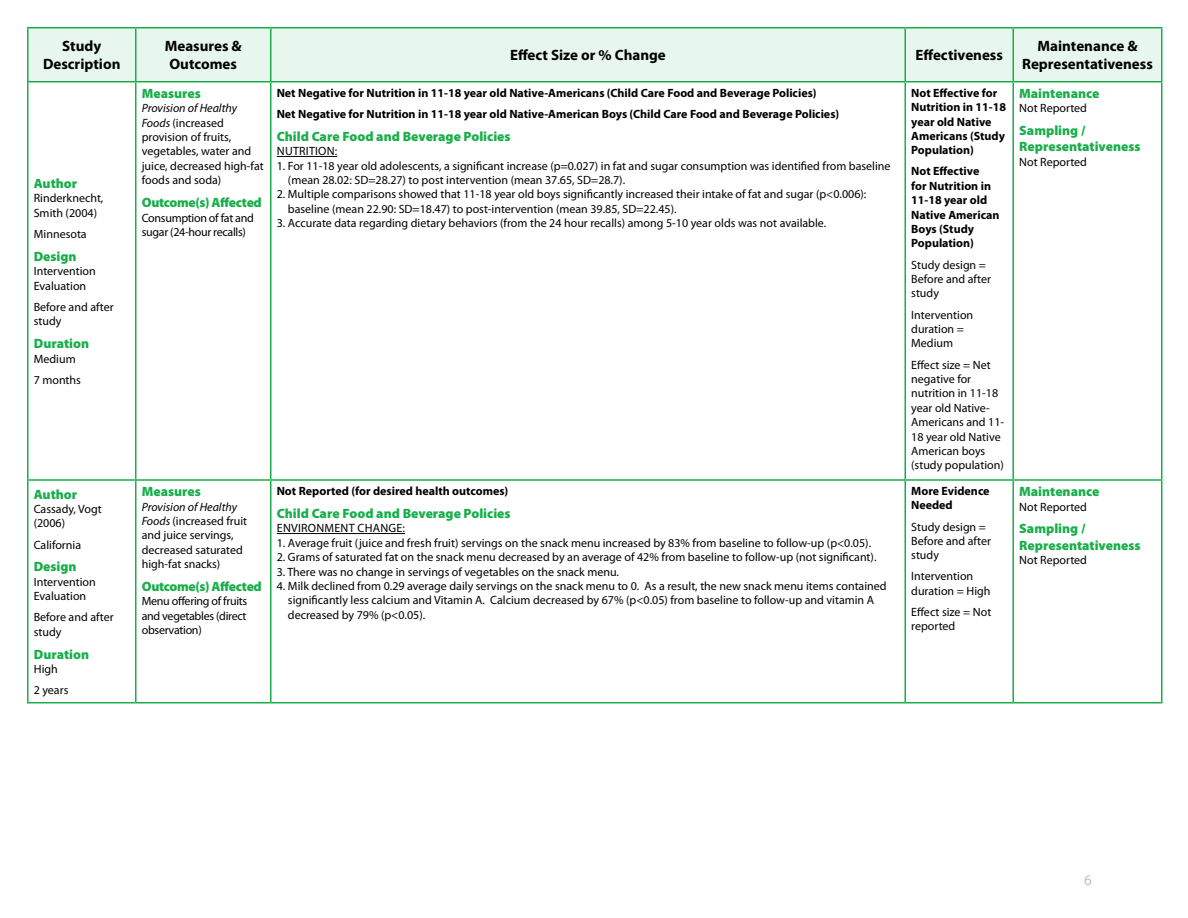
<style>
.page{position:relative;width:1188px;height:918px;background:#fff}
.page>*{position:absolute;margin:0;border:0;box-sizing:border-box;transform-origin:0 0}
.t1{font:700 15px/18px "Myriad Pro";color:#000;text-align:center}
.t2{font:15px "Myriad Pro";color:#bcbec0}
.t3{font:900 13.5px/16.2px "Myriad Pro";color:#1aae4b}
.t4{font:900 13.5px "Myriad Pro";letter-spacing:-.025em;color:#1aae4b}
.t5{font:12px/14.4px "Myriad Pro";color:#000}
.t6{font:700 12px/14.4px "Myriad Pro";color:#000}
.t7{font:12px/14.4px "Myriad Pro";letter-spacing:-.025em;color:#000}
.s1{font-style:italic}
</style>
<div class="page">
<div style="left:28px;top:28px;width:1133px;height:53px;background:#e8f7ed"></div>
<hr style="left:27px;top:28px;width:1px;height:53px;background:#1aae4b">
<hr style="left:27px;top:27px;width:109px;height:1px;background:#1aae4b">
<hr style="left:27px;top:702px;width:109px;height:2px;background:#1aae4b">
<hr style="left:135px;top:28px;width:1px;height:53px;background:#1aae4b">
<hr style="left:136px;top:27px;width:135px;height:1px;background:#1aae4b">
<hr style="left:136px;top:702px;width:135px;height:2px;background:#1aae4b">
<hr style="left:270px;top:28px;width:2px;height:53px;background:#1aae4b">
<hr style="left:271px;top:27px;width:634px;height:1px;background:#1aae4b">
<hr style="left:271px;top:702px;width:634px;height:2px;background:#1aae4b">
<hr style="left:904px;top:28px;width:2px;height:53px;background:#1aae4b">
<hr style="left:905px;top:27px;width:108px;height:1px;background:#1aae4b">
<hr style="left:905px;top:702px;width:108px;height:2px;background:#1aae4b">
<hr style="left:1012px;top:28px;width:2px;height:53px;background:#1aae4b">
<hr style="left:1013px;top:27px;width:149px;height:1px;background:#1aae4b">
<hr style="left:1013px;top:702px;width:149px;height:2px;background:#1aae4b">
<hr style="left:1161px;top:28px;width:1px;height:53px;background:#1aae4b">
<hr style="left:27px;top:81px;width:109px;height:1px;background:#1aae4b">
<hr style="left:136px;top:81px;width:135px;height:1px;background:#1aae4b">
<hr style="left:271px;top:81px;width:634px;height:1px;background:#1aae4b">
<hr style="left:905px;top:81px;width:108px;height:1px;background:#1aae4b">
<hr style="left:1013px;top:81px;width:149px;height:1px;background:#1aae4b">
<hr style="left:27px;top:82px;width:1px;height:397px;background:#1aae4b">
<hr style="left:27px;top:481px;width:1px;height:221px;background:#1aae4b">
<hr style="left:27px;top:479px;width:109px;height:2px;background:#1aae4b">
<hr style="left:135px;top:82px;width:1px;height:397px;background:#1aae4b">
<hr style="left:135px;top:481px;width:1px;height:221px;background:#1aae4b">
<hr style="left:136px;top:479px;width:135px;height:2px;background:#1aae4b">
<hr style="left:270px;top:82px;width:2px;height:397px;background:#1aae4b">
<hr style="left:270px;top:481px;width:2px;height:221px;background:#1aae4b">
<hr style="left:271px;top:479px;width:634px;height:2px;background:#1aae4b">
<hr style="left:904px;top:82px;width:2px;height:397px;background:#1aae4b">
<hr style="left:904px;top:481px;width:2px;height:221px;background:#1aae4b">
<hr style="left:905px;top:479px;width:108px;height:2px;background:#1aae4b">
<hr style="left:1012px;top:82px;width:2px;height:397px;background:#1aae4b">
<hr style="left:1012px;top:481px;width:2px;height:221px;background:#1aae4b">
<hr style="left:1013px;top:479px;width:149px;height:2px;background:#1aae4b">
<hr style="left:1161px;top:82px;width:1px;height:397px;background:#1aae4b">
<hr style="left:1161px;top:481px;width:1px;height:221px;background:#1aae4b">
<hr style="left:277px;top:156px;width:60px;height:1px;background:#000">
<hr style="left:277px;top:533px;width:128px;height:1px;background:#000">
<p class="t1" style="left:43px;top:37px;width:79px">Study<br>Description</p>
<p class="t1" style="left:165px;top:37px;width:79px">Measures &amp;<br>Outcomes</p>
<p class="t1" style="left:510px;top:46px;width:157px">Effect Size or % Change</p>
<p class="t1" style="left:916px;top:46px;width:89px">Effectiveness</p>
<p class="t1" style="left:1022px;top:37px;width:132px">Maintenance &amp;<br>Representativeness</p>
<p class="t3" style="left:34px;top:175px;width:45px">Author</p>
<p class="t5" style="left:34px;top:191px;width:71px">Rinderknecht,<br>Smith (2004)</p>
<p class="t5" style="left:34px;top:227px;width:55px">Minnesota</p>
<p class="t3" style="left:34px;top:248px;width:44px">Design</p>
<p class="t5" style="left:34px;top:264px;width:64px">Intervention<br>Evaluation</p>
<p class="t5" style="left:34px;top:299px;width:81px">Before and after study</p>
<p class="t3" style="left:34px;top:335px;width:57px">Duration</p>
<p class="t5" style="left:34px;top:348px;width:49px;line-height:21.1px">Medium<br>7 months</p>
<p class="t3" style="left:34px;top:485px;width:45px">Author</p>
<p class="t5" style="left:34px;top:502px;width:70px">Cassady, Vogt (2006)</p>
<p class="t5" style="left:34px;top:537px;width:49px">California</p>
<p class="t3" style="left:34px;top:558px;width:44px">Design</p>
<p class="t5" style="left:34px;top:574px;width:64px">Intervention<br>Evaluation</p>
<p class="t5" style="left:34px;top:610px;width:81px">Before and after study</p>
<p class="t3" style="left:34px;top:646px;width:57px">Duration</p>
<p class="t5" style="left:34px;top:658px;width:36px;line-height:21.1px">High<br>2 years</p>
<p class="t3" style="left:142px;top:85px;width:61px">Measures</p>
<p class="t5" style="left:142px;top:101px;width:124px"><span class="s1">Provision of Healthy<br>Foods</span> (increased provision of fruits, vegetables, water and juice, decreased high-fat foods and soda)</p>
<p class="t4" style="left:142px;top:194px;width:122px">Outcome(s) Affected</p>
<p class="t7" style="left:142px;top:210px;width:114px">Consumption of fat and sugar (24-hour recalls)</p>
<p class="t6" style="left:277px;top:82px;width:564px;line-height:21.1px">Net Negative for Nutrition in 11-18 year old Native-Americans (Child Care Food and Beverage Policies)<br>Net Negative for Nutrition in 11-18 year old Native-American Boys (Child Care Food and Beverage Policies)</p>
<p class="t3" style="left:277px;top:128px;width:235px">Child Care Food and Beverage Policies</p>
<p class="t5" style="left:277px;top:144px;width:36px">Nutrition</p>
<p class="t5" style="left:335px;top:144px;width:4px">:</p>
<p class="t5" style="left:288px;top:158px;width:604px;text-indent:-11px">1. For 11-18 year old adolescents, a significant increase (p=0.027) in fat and sugar consumption was identified from baseline (mean 28.02: SD=28.27) to post intervention (mean 37.65, SD=28.7).</p>
<p class="t5" style="left:288px;top:187px;width:580px;text-indent:-11px">2. Multiple comparisons showed that 11-18 year old boys significantly increased their intake of fat and sugar (p&lt;0.006): baseline (mean 22.90: SD=18.47) to post-intervention (mean 39.85, SD=22.45).</p>
<p class="t5" style="left:277px;top:216px;width:551px">3. Accurate data regarding dietary behaviors (from the 24 hour recalls) among 5-10 year olds was not available.</p>
<p class="t3" style="left:142px;top:483px;width:61px">Measures</p>
<p class="t5" style="left:142px;top:499px;width:107px"><span class="s1">Provision of Healthy<br>Foods</span> (increased fruit and juice servings, decreased saturated high-fat snacks)</p>
<p class="t4" style="left:142px;top:578px;width:122px">Outcome(s) Affected</p>
<p class="t5" style="left:142px;top:594px;width:107px;text-align:justify">Menu offering of fruits and vegetables (direct observation)</p>
<p class="t6" style="left:277px;top:483px;width:233px">Not Reported (for desired health outcomes)</p>
<p class="t3" style="left:277px;top:505px;width:235px">Child Care Food and Beverage Policies</p>
<p class="t5" style="left:277px;top:521px;width:40px">Environment</p>
<p class="t5" style="left:357px;top:521px;width:9px">change</p>
<p class="t5" style="left:402px;top:521px;width:4px">:</p>
<p class="t5" style="left:277px;top:535px;width:596px">1. Average fruit (juice and fresh fruit) servings on the snack menu increased by 83% from baseline to follow-up (p&lt;0.05).</p>
<p class="t5" style="left:277px;top:550px;width:601px">2. Grams of saturated fat on the snack menu decreased by an average of 42% from baseline to follow-up (not significant).</p>
<p class="t5" style="left:277px;top:564px;width:344px">3. There was no change in servings of vegetables on the snack menu.</p>
<p class="t5" style="left:288px;top:579px;width:600px;text-indent:-11px">4. Milk declined from 0.29 average daily servings on the snack menu to 0. As a result, the new snack menu items contained significantly less calcium and Vitamin A. Calcium decreased by 67% (p&lt;0.05) from baseline to follow-up and vitamin A decreased by 79% (p&lt;0.05).</p>
<p class="t6" style="left:911px;top:85px;width:96px">Not Effective for<br>Nutrition in 11-18 year old Native<br>Americans (Study<br>Population)</p>
<p class="t6" style="left:911px;top:164px;width:90px">Not Effective<br>for Nutrition in<br>11-18 year old<br>Native American<br>Boys (Study<br>Population)</p>
<p class="t5" style="left:911px;top:257px;width:81px">Study design =<br>Before and after study</p>
<p class="t5" style="left:911px;top:307px;width:64px">Intervention duration =<br>Medium</p>
<p class="t5" style="left:911px;top:357px;width:94px">Effect size = Net negative for nutrition in 11-18 year old Native-<br>Americans and 11-<br>18 year old Native<br>American boys (study population)</p>
<p class="t6" style="left:911px;top:483px;width:80px">More Evidence<br>Needed</p>
<p class="t5" style="left:911px;top:519px;width:81px">Study design =<br>Before and after study</p>
<p class="t5" style="left:911px;top:569px;width:81px">Intervention duration = High</p>
<p class="t5" style="left:911px;top:605px;width:82px">Effect size = Not reported</p>
<p class="t3" style="left:1019px;top:85px;width:82px">Maintenance</p>
<p class="t5" style="left:1019px;top:101px;width:69px">Not Reported</p>
<p class="t3" style="left:1019px;top:122px;width:123px">Sampling /<br>Representativeness</p>
<p class="t5" style="left:1019px;top:154px;width:69px">Not Reported</p>
<p class="t3" style="left:1019px;top:483px;width:82px">Maintenance</p>
<p class="t5" style="left:1019px;top:499px;width:69px">Not Reported</p>
<p class="t3" style="left:1019px;top:520px;width:123px">Sampling /<br>Representativeness</p>
<p class="t5" style="left:1019px;top:553px;width:69px">Not Reported</p>
<p class="t2" style="left:1084px;top:871px;width:9px">6</p>
</div>
